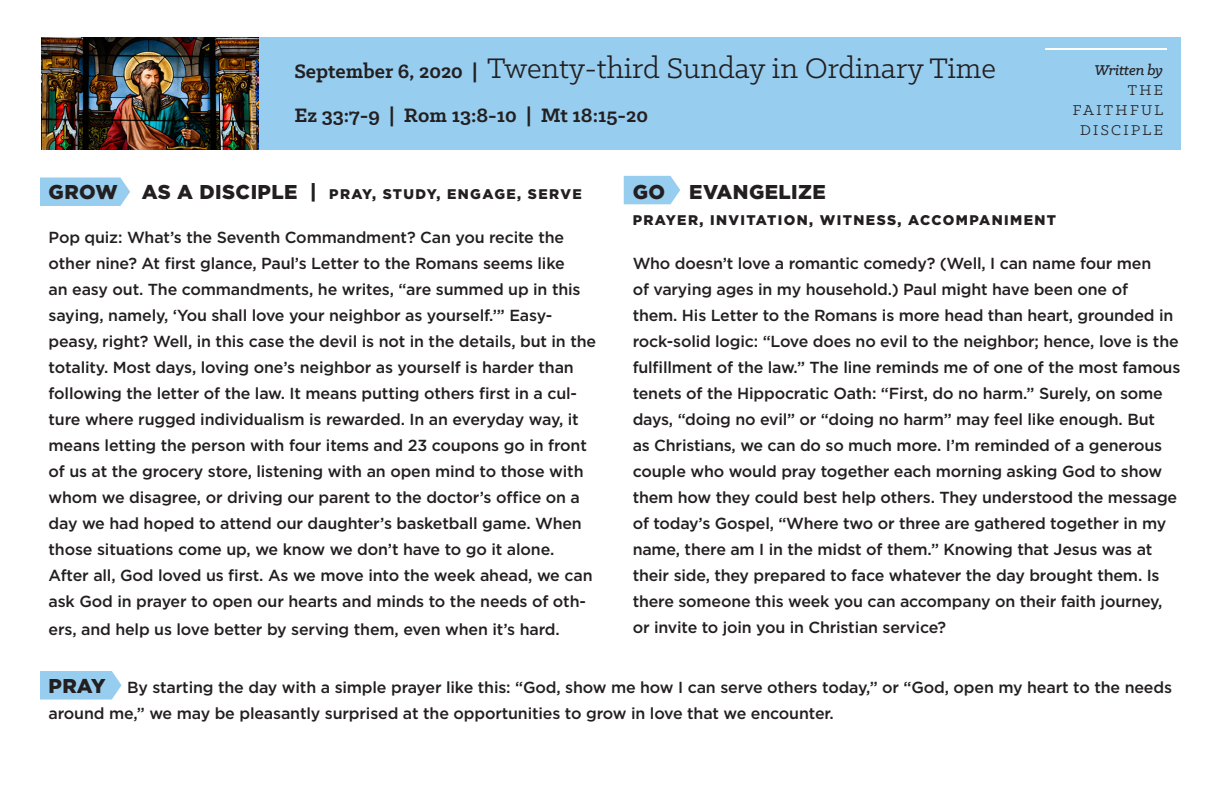
<style>
.page{position:relative;width:1224px;height:792px;background:#fff}
.page>*{position:absolute;margin:0;border:0;box-sizing:border-box;transform-origin:0 0}
.t1{font:32px "Klinic Slab";color:#231f20}
.t2{font:700 22px "Klinic Slab";color:#231f20}
.t3{font:900 20px "Gotham";letter-spacing:.02em;color:#231f20}
.Gotham_Medium_Body_c{font:500 16px/26px "Gotham";letter-spacing:-.01em;color:#231f20}
.Gotham_Medium_Body_c-2{font:16px/20px "Klinic Slab";letter-spacing:.15em;color:#231f20;text-align:right}
.Gotham_Medium_Body_c-3{font:italic 500 16px "Klinic Slab";letter-spacing:-.01em;color:#231f20}
.t4{font:900 14px "Gotham";letter-spacing:.1em;color:#231f20}
.t5{font:900 8px "Gotham";letter-spacing:-.01em;color:#fff}
.s1{font-weight:700;font-size:22px}
.s2{font-size:20px}
.s3{font-weight:900;font-size:20px}
</style>
<div class="page">
<div style="left:41px;top:37px;width:1140px;height:113px;background:#97cdef"></div>
<svg style="left:40px;top:671px;width:82px;height:29px;background:#9fd1f0"></svg>
<div style="left:40px;top:178px;width:90px;height:28px;background:#97cdef"></div>
<svg style="left:624px;top:176px;width:56px;height:28px;background:#9fd1f0"></svg>
<img style="left:41px;top:37px;width:217px;height:113px">
<hr style="left:1045px;top:48px;width:122px;height:2px;background:#fff">
<p class="t1" style="left:294px;top:48px;width:703px"><span class="s1">September 6, 2020 |</span> Twenty-third Sunday in Ordinary Time</p>
<p class="t2" style="left:294px;top:101px;width:355px">Ez 33:7-9 | Rom 13:8-10 | Mt 18:15-20</p>
<p class="t5" style="left:248px;top:145px;width:87px;rotate:-90deg">Getty Images/Jorisvo</p>
<p class="Gotham_Medium_Body_c-3" style="left:1095px;top:60px;width:70px">Written by</p>
<p class="Gotham_Medium_Body_c-2" style="left:1073px;top:80px;width:92px">THE<br>FAITHFUL<br>DISCIPLE</p>
<p class="t4" style="left:49px;top:184px;width:535px"><span class="s2">GROW AS A DISCIPLE |</span> PRAY, STUDY, ENGAGE, SERVE</p>
<p class="Gotham_Medium_Body_c" style="left:49px;top:224px;width:549px">Pop quiz: What’s the Seventh Commandment? Can you recite the other nine? At first glance, Paul’s Letter to the Romans seems like<br>an easy out. The commandments, he writes, “are summed up in this saying, namely, ‘You shall love your neighbor as yourself.’” Easy&shy;peasy, right? Well, in this case the devil is not in the details, but in the totality. Most days, loving one’s neighbor as yourself is harder than following the letter of the law. It means putting others first in a cul&shy;ture where rugged individualism is rewarded. In an everyday way, it means letting the person with four items and 23 coupons go in front of us at the grocery store, listening with an open mind to those with whom we disagree, or driving our parent to the doctor’s office on a day we had hoped to attend our daughter’s basketball game. When those situations come up, we know we don’t have to go it alone.<br>After all, God loved us first. As we move into the week ahead, we can ask God in prayer to open our hearts and minds to the needs of oth-</p>
<p class="Gotham_Medium_Body_c" style="left:49px;top:616px;width:513px">ers, and help us love better by serving them, even when it’s hard.</p>
<p class="t3" style="left:633px;top:178px;width:195px">GO EVANGELIZE</p>
<p class="t4" style="left:633px;top:210px;width:425px">PRAYER, INVITATION, WITNESS, ACCOMPANIMENT</p>
<p class="Gotham_Medium_Body_c" style="left:633px;top:250px;width:549px">Who doesn’t love a romantic comedy? (Well, I can name four men<br>of varying ages in my household.) Paul might have been one of<br>them. His Letter to the Romans is more head than heart, grounded in rock-solid logic: “Love does no evil to the neighbor; hence, love is the fulfillment of the law.” The line reminds me of one of the most famous tenets of the Hippocratic Oath: “First, do no harm.” Surely, on some days, “doing no evil” or “doing no harm” may feel like enough. But<br>as Christians, we can do so much more. I’m reminded of a generous couple who would pray together each morning asking God to show them how they could best help others. They understood the message of today’s Gospel, “Where two or three are gathered together in my name, there am I in the midst of them.” Knowing that Jesus was at their side, they prepared to face whatever the day brought them. Is there someone this week you can accompany on their faith journey, or invite to join you in Christian service?</p>
<p class="Gotham_Medium_Body_c" style="left:49px;top:674px;width:1125px"><span class="s3">PRAY</span> By starting the day with a simple prayer like this: “God, show me how I can serve others today,” or “God, open my heart to the needs around me,” we may be pleasantly surprised at the opportunities to grow in love that we encounter.</p>
</div>
